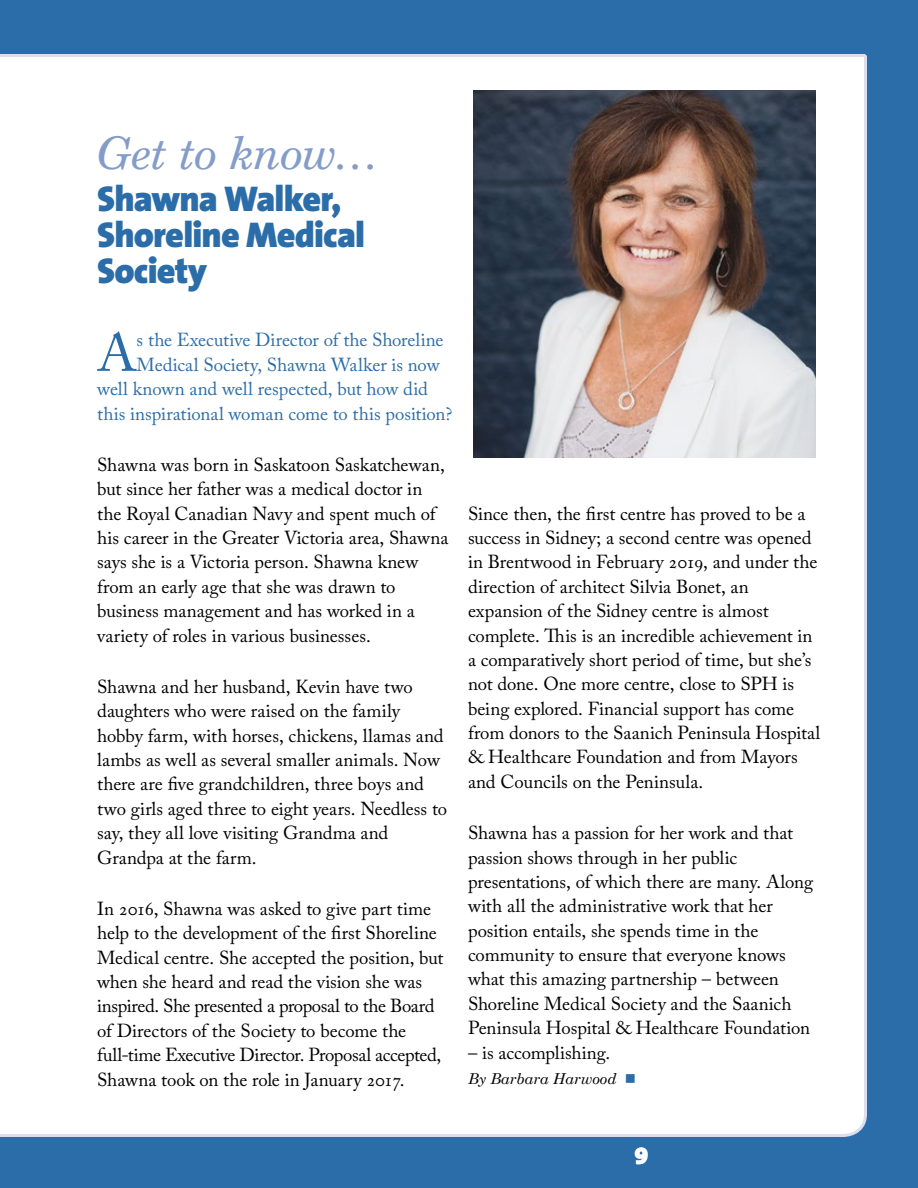
<style>
.page{position:relative;width:918px;height:1188px;background:#2b6da9}
.page>*{position:absolute;margin:0;border:0;box-sizing:border-box;transform-origin:0 0}
.t1{font:53.1px "Adobe Caslon Pro";color:#2b6da9}
.t2{font:italic 45px "New Century Schlbk";letter-spacing:-.015em;color:#849dc8}
.t3{font:900 36px/36px "The Sans";letter-spacing:-.025em;color:#2b6da9}
.t4{font:24px "The Sans Black Caps";color:#fff}
.t5{font:18.75px/24.3px "Adobe Caslon Pro";letter-spacing:-.005em;color:#000}
.t6{font:18.75px "Adobe Caslon Pro";color:#2b6da9}
.t7{font:italic 15px "Century Schoolbook";color:#000}
.s1{color:#2b6da9}
</style>
<div class="page">
<div style="left:0;top:54px;width:867px;height:1083px;background:#fff"></div>
<img style="left:473px;top:91px;width:342px;height:367px">
<h2 class="t2" style="left:97px;top:125px;width:284px">Get to know…</h2>
<h3 class="t3" style="left:97px;top:180px;width:269px">Shawna Walker,<br>Shoreline Medical<br>Society</h3>
<h1 class="t1" style="left:97px;top:321px;width:41px">A</h1>
<p class="t6" style="left:137px;top:329px;width:308px">s the Executive Director of the Shoreline</p>
<p class="t6" style="left:137px;top:353px;width:304px">Medical Society, Shawna Walker is now</p>
<p class="t6" style="left:97px;top:378px;width:332px">well known and well respected, but how did</p>
<p class="t6" style="left:97px;top:402px;width:357px">this inspirational woman come to this position?</p>
<p class="t5" style="left:97px;top:452px;width:353px">Shawna was born in Saskatoon Saskatchewan, but since her father was a medical doctor in the Royal Canadian Navy and spent much of his career in the Greater Victoria area, Shawna says she is a Victoria person. Shawna knew from an early age that she was drawn to business management and has worked in a variety of roles in various businesses.</p>
<p class="t5" style="left:97px;top:674px;width:351px">Shawna and her husband, Kevin have two daughters who were raised on the family hobby farm, with horses, chickens, llamas and lambs as well as several smaller animals. Now there are five grandchildren, three boys and two girls aged three to eight years. Needless to say, they all love visiting Grandma and Grandpa at the farm.</p>
<p class="t5" style="left:97px;top:896px;width:348px">In 2016, Shawna was asked to give part time help to the development of the first Shoreline Medical centre. She accepted the position, but when she heard and read the vision she was inspired. She presented a proposal to the Board of Directors of the Society to become the full-time Executive Director. Proposal accepted, Shawna took on the role in January 2017.</p>
<p class="t5" style="left:468px;top:501px;width:354px">Since then, the first centre has proved to be a success in Sidney; a second centre was opened in Brentwood in February 2019, and under the direction of architect Silvia Bonet, an expansion of the Sidney centre is almost complete. This is an incredible achievement in a comparatively short period of time, but she’s not done. One more centre, close to SPH is being explored. Financial support has come from donors to the Saanich Peninsula Hospital &amp; Healthcare Foundation and from Mayors and Councils on the Peninsula.</p>
<p class="t5" style="left:468px;top:821px;width:347px">Shawna has a passion for her work and that passion shows through in her public presentations, of which there are many. Along with all the administrative work that her position entails, she spends time in the community to ensure that everyone knows what this amazing partnership – between Shoreline Medical Society and the Saanich Peninsula Hospital &amp; Healthcare Foundation</p>
<p class="t5" style="left:468px;top:1040px;width:144px">– is accomplishing.</p>
<p class="t7" style="left:468px;top:1070px;width:170px">By Barbara Harwood <span class="s1">■</span></p>
<p class="t4" style="left:634px;top:1136px;width:15px">9</p>
</div>
